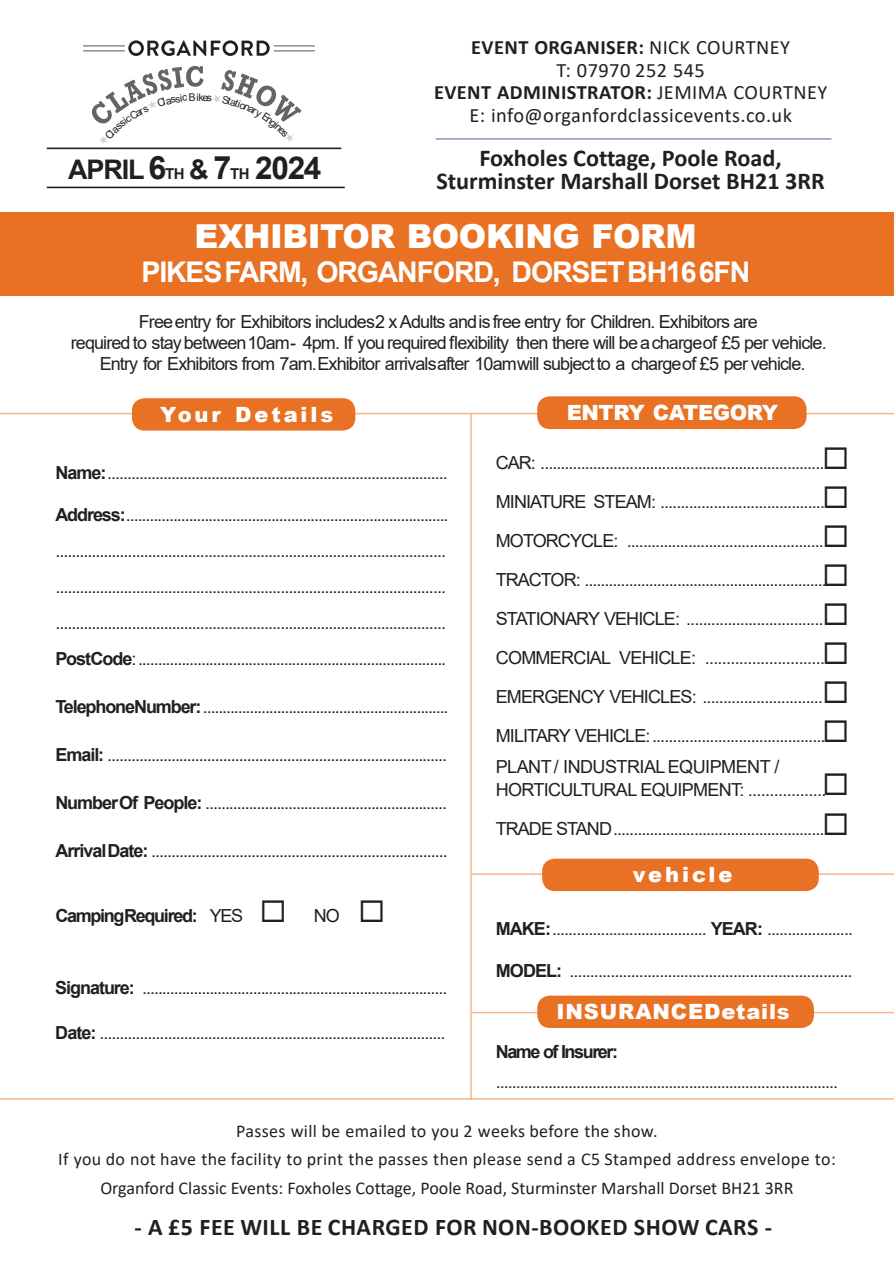
<style>
.page{position:relative;width:894px;height:1263px;background:#fff}
.page>*{position:absolute;margin:0;border:0;box-sizing:border-box;transform-origin:0 0}
.t1{font:900 33px "Arial";letter-spacing:-.015em;color:#fff}
.t2{font:700 28.5px "Arial";letter-spacing:-.04em;color:#fff}
.t3{font:700 27px "Arial";letter-spacing:-.04em;color:#231f20}
.t4{font:700 24.15px/23px "Calibri";color:#231f20;text-align:center}
.t5{font:700 24px "Calibri";letter-spacing:.02em;color:#231f20}
.t6{font:900 21px "Arial";letter-spacing:.14em;color:#fff}
.t7{font:900 21px "Arial";letter-spacing:.04em;color:#fff}
.t8{font:900 21px "Arial";letter-spacing:-.02em;color:#fff}
.t9{font:20.4px/23px "Calibri";letter-spacing:.02em;color:#231f20;text-align:center}
.t10{font:18px/39px "Arial";letter-spacing:-.05em;color:#231f20}
.t11{font:18px/28.5px "Calibri";letter-spacing:.01em;color:#231f20;text-align:center}
.t12{font:18px/22.5px "Arial";letter-spacing:-.03em;color:#231f20}
.t13{font:700 18px "Arial";letter-spacing:-.075em;color:#231f20}
.s1{font-size:32.25px}
.s2{font-size:15px}
.s3{font-size:31.5px}
.s4{font-weight:700}
.s5{font-weight:400}
</style>
<div class="page">
<hr style="left:471px;top:1012px;width:422px;height:1px;background:#f5b68b">
<div style="left:0;top:212px;width:893px;height:84px;background:#e97124"></div>
<hr style="left:47px;top:187px;width:297px;height:1px;background:#231f20">
<hr style="left:47px;top:148px;width:294px;height:1px;background:#231f20">
<svg style="left:128px;top:40px;width:141px;height:16px"></svg>
<hr style="left:273px;top:45px;width:42px;height:2px;background:#808285">
<hr style="left:83px;top:45px;width:42px;height:2px;background:#808285">
<hr style="left:273px;top:50px;width:42px;height:2px;background:#808285">
<hr style="left:83px;top:50px;width:42px;height:2px;background:#808285">
<hr style="left:0;top:413px;width:893px;height:1px;background:#f5b68b">
<div style="left:132px;top:398px;width:223px;height:33px;background:#e97124;border-radius:13px"></div>
<hr style="left:470px;top:413px;width:1px;height:687px;background:#f5b68b">
<div style="left:537px;top:396px;width:269px;height:33px;background:#e97124;border-radius:13px"></div>
<div style="left:537px;top:996px;width:276px;height:32px;background:#e97124;border-radius:13px"></div>
<hr style="left:0;top:1098px;width:893px;height:2px;background:#f5b68b">
<hr style="left:435px;top:138px;width:396px;height:2px;background:#9090be">
<hr style="left:471px;top:873px;width:422px;height:2px;background:#f5b68b">
<div style="left:542px;top:859px;width:276px;height:32px;background:#e97124;border-radius:13px"></div>
<svg style="left:92px;top:66px;width:209px;height:78px"></svg>
<h3 class="t3" style="left:68px;top:159px;width:255px">APRIL <span class="s1">6</span><span class="s2">TH</span> &amp; <span class="s1">7</span><span class="s2">TH</span> <span class="s3">2024</span></h3>
<p class="t9" style="left:434px;top:37px;width:395px"><span class="s4">EVENT ORGANISER:</span> NICK COURTNEY<br>T: 07970 252 545<br><span class="s4">EVENT ADMINISTRATOR:</span> JEMIMA COURTNEY<br>E: info@organfordclassicevents.co.uk</p>
<h3 class="t4" style="left:436px;top:148px;width:389px">Foxholes Cottage, Poole Road,<br>Sturminster Marshall Dorset BH21 3RR</h3>
<h1 class="t1" style="left:194px;top:224px;width:503px">EXHIBITOR BOOKING FORM</h1>
<h2 class="t2" style="left:141px;top:262px;width:610px">PIKESFARM, ORGANFORD, DORSETBH166FN</h2>
<p class="t10" style="left:71px;top:312px;width:757px;line-height:21px;text-align:center">Freeentry for Exhibitors includes2 x Adults andis free entry for Children. Exhibitors are<br>required to staybetween10am- 4pm. If you required flexibility then there will be achargeof £5 per vehicle.<br>Entry for Exhibitors from 7am.Exhibitor arrivalsafter 10amwill subject to a chargeof £5 per vehicle.</p>
<p class="t6" style="left:160px;top:407px;width:175px">Your Details</p>
<p class="t10" style="left:55px;top:455px;width:394px"><span class="s4">Name:</span>.....................................................................................</p>
<p class="t10" style="left:55px;top:499px;width:394px;line-height:36px"><span class="s4">Address:</span>.................................................................................. ................................................................................................. ................................................................................................. .................................................................................................<br><span class="s4">PostCode</span>:..............................................................................</p>
<p class="t10" style="left:55px;top:689px;width:394px"><span class="s4">TelephoneNumber:</span>...............................................................</p>
<p class="t10" style="left:55px;top:737px;width:393px"><span class="s4">Email:</span> .....................................................................................</p>
<p class="t10" style="left:55px;top:785px;width:393px"><span class="s4">NumberOf People:</span> .............................................................</p>
<p class="t10" style="left:55px;top:833px;width:394px"><span class="s4">ArrivalDate:</span> ..........................................................................</p>
<p class="t13" style="left:55px;top:909px;width:189px">CampingRequired: <span class="s5">YES</span></p>
<p class="t10" style="left:314px;top:898px;width:27px">NO</p>
<p class="t8" style="left:566px;top:405px;width:213px">ENTRY CATEGORY</p>
<p class="t10" style="left:495px;top:444px;width:332px">CAR: ......................................................................<br>MINIATURE STEAM: ........................................<br>MOTORCYCLE: ................................................<br>TRACTOR: ............................................................<br>STATIONARY VEHICLE: .................................<br>COMMERCIAL VEHICLE: ............................<br>EMERGENCY VEHICLES: .............................<br>MILITARY VEHICLE:..........................................</p>
<p class="t12" style="left:495px;top:757px;width:332px">PLANT/ INDUSTRIALEQUIPMENT /<br>HORTICULTURAL EQUIPMENT: ..................</p>
<p class="t10" style="left:495px;top:810px;width:330px">TRADE STAND....................................................</p>
<p class="t6" style="left:632px;top:867px;width:101px">vehicle</p>
<p class="t10" style="left:495px;top:911px;width:358px"><span class="s4">MAKE:</span>...................................... <span class="s4">YEAR:</span> .....................</p>
<p class="t10" style="left:495px;top:953px;width:358px"><span class="s4">MODEL:</span> .....................................................................</p>
<p class="t10" style="left:55px;top:970px;width:393px"><span class="s4">Signature:</span> .............................................................................</p>
<p class="t10" style="left:55px;top:1015px;width:391px"><span class="s4">Date:</span> ......................................................................................</p>
<p class="t7" style="left:556px;top:1004px;width:235px">INSURANCEDetails</p>
<p class="t13" style="left:495px;top:1044px;width:124px">Name of Insurer:</p>
<p class="t10" style="left:495px;top:1063px;width:344px">.....................................................................................</p>
<p class="t11" style="left:58px;top:1118px;width:779px">Passes will be emailed to you 2 weeks before the show.<br>If you do not have the facility to print the passes then please send a C5 Stamped address envelope to:<br>Organford Classic Events: Foxholes Cottage, Poole Road, Sturminster Marshall Dorset BH21 3RR</p>
<h3 class="t5" style="left:134px;top:1217px;width:638px">- A £5 FEE WILL BE CHARGED FOR NON-BOOKED SHOW CARS -</h3>
</div>
